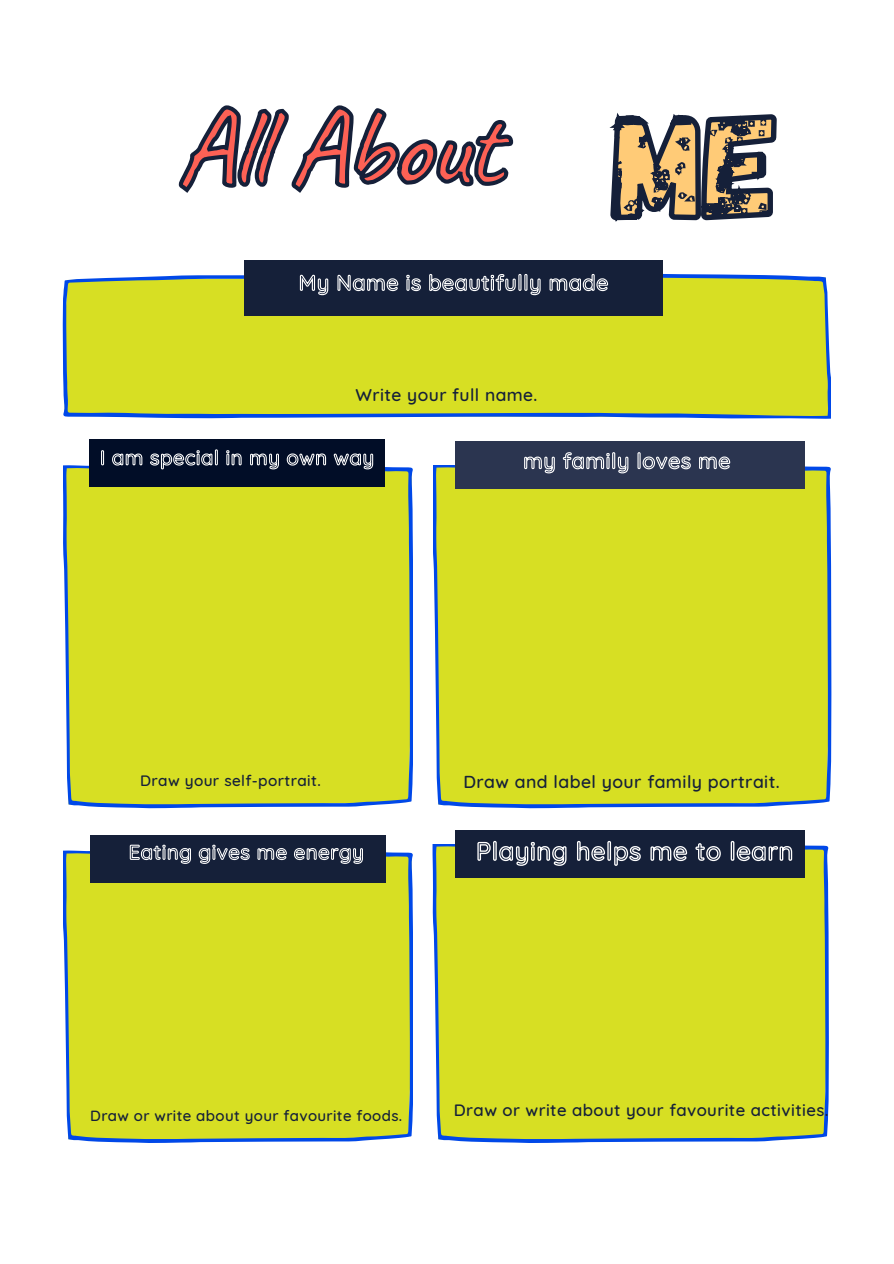
<style>
.page{position:relative;width:894px;height:1264px;background:#fff}
.page>*{position:absolute;margin:0;border:0;box-sizing:border-box;transform-origin:0 0}
.t1{font:700 109.5px "Caveat";letter-spacing:-.02em;color:#fd6155}
.t2{font:500 17.7px "Quicksand";letter-spacing:.025em;color:#152039}
.t3{font:500 17.4px "Quicksand";letter-spacing:.025em;color:#152039}
.t4{font:500 16.8px "Quicksand";letter-spacing:.025em;color:#152039}
.t5{font:500 15.3px "Quicksand";letter-spacing:.025em;color:#152039}
.t6{font:500 15px "Quicksand";letter-spacing:.025em;color:#152039}
.s1{font-family:"Gagalin";font-weight:400;font-size:144.15px;color:#ffcb77}
</style>
<div class="page">
<svg style="left:178px;top:105px;width:336px;height:88px"></svg>
<svg style="left:609px;top:113px;width:168px;height:109px"></svg>
<div style="left:63px;top:465px;width:350px;height:343px;background:#d7df23"></div>
<svg style="left:63px;top:274px;width:767px;height:145px;background:#cbd632"></svg>
<div style="left:244px;top:260px;width:418px;height:55px;background:#152039"></div>
<svg style="left:299px;top:274px;width:309px;height:22px"></svg>
<div style="left:63px;top:850px;width:350px;height:292px;background:#d7df23"></div>
<div style="left:91px;top:835px;width:294px;height:47px;background:#152039"></div>
<svg style="left:129px;top:844px;width:234px;height:20px"></svg>
<div style="left:89px;top:440px;width:295px;height:47px;background:#010d27"></div>
<svg style="left:101px;top:449px;width:273px;height:21px"></svg>
<div style="left:433px;top:465px;width:398px;height:343px;background:#d7df23"></div>
<div style="left:454px;top:441px;width:350px;height:47px;background:#2b3550"></div>
<svg style="left:524px;top:452px;width:206px;height:22px"></svg>
<div style="left:432px;top:844px;width:396px;height:298px;background:#d7df23"></div>
<div style="left:454px;top:830px;width:350px;height:47px;background:#152039"></div>
<svg style="left:477px;top:840px;width:315px;height:26px"></svg>
<h1 class="t1" style="left:176px;top:78px;width:604px">All About <span class="s1">Me</span></h1>
<p class="t3" style="left:355px;top:384px;width:183px">Write your full name.</p>
<p class="t5" style="left:140px;top:771px;width:182px">Draw your self-portrait.</p>
<p class="t2" style="left:463px;top:770px;width:318px">Draw and label your family portrait.</p>
<p class="t6" style="left:90px;top:1105px;width:313px">Draw or write about your favourite foods.</p>
<p class="t4" style="left:453px;top:1099px;width:376px">Draw or write about your favourite activities.</p>
</div>
